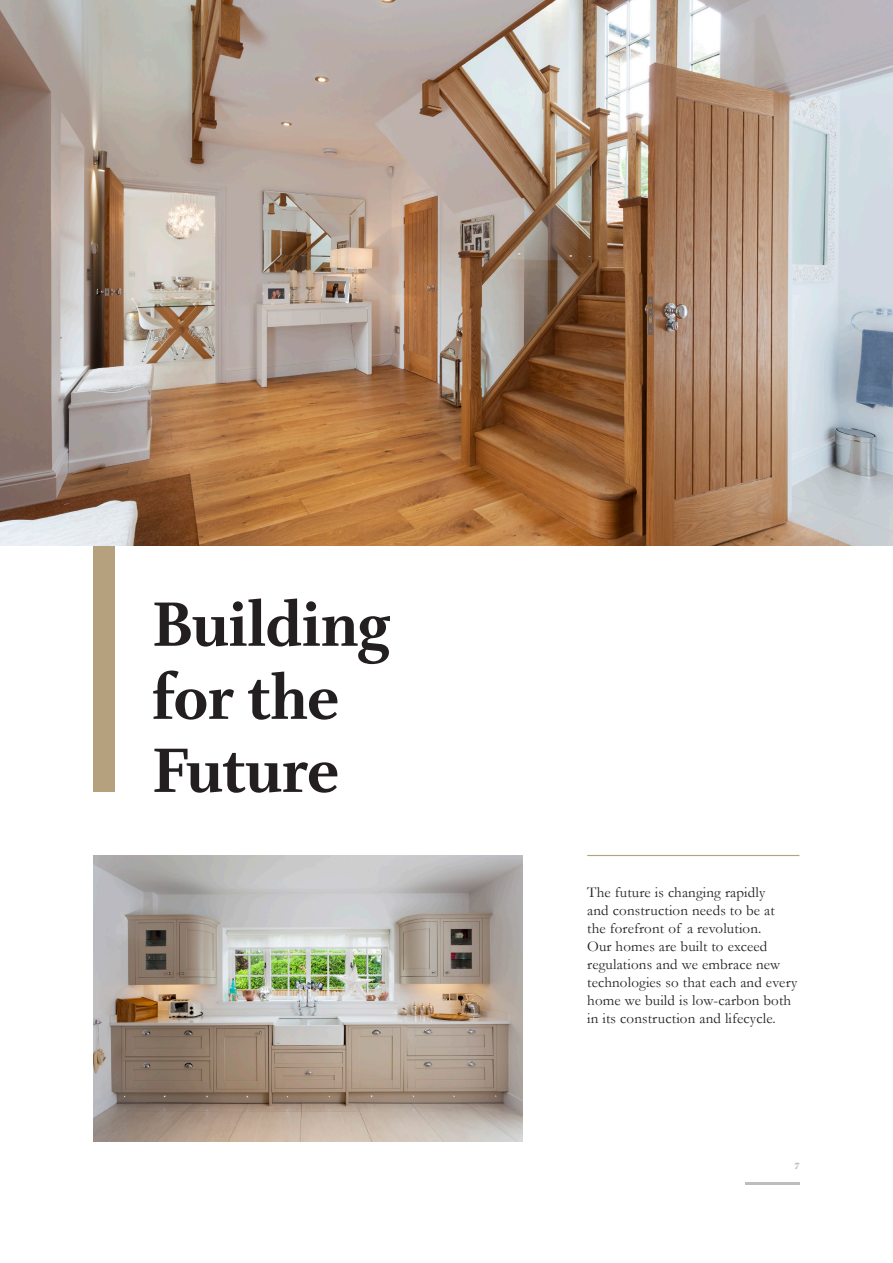
<style>
.page{position:relative;width:893px;height:1263px;background:#fff}
.page>*{position:absolute;margin:0;border:0;box-sizing:border-box;transform-origin:0 0}
.t1{font:800 67.05px/73.1px "Whitman Display";color:#231f20}
.t2{font:15px/18px "Garamond";letter-spacing:.01em;color:#231f20}
.t3{font:9px "Grouch IT Cby BT";color:#bcbdc0}
</style>
<div class="page">
<div style="left:94px;top:346px;width:21px;height:446px;background:#b5a17d"></div>
<img style="left:94px;top:855px;width:429px;height:287px">
<hr style="left:587px;top:855px;width:212px;height:1px;background:#b5a17d">
<img style="left:0;top:0;width:893px;height:546px">
<hr style="left:745px;top:1182px;width:54px;height:2px;background:#bcbdc0">
<h1 class="t1" style="left:152px;top:588px;width:239px">Building for the<br>Future</h1>
<p class="t2" style="left:587px;top:883px;width:212px">The future is changing rapidly<br>and construction needs to be at<br>the forefront of a revolution.<br>Our homes are built to exceed regulations and we embrace new technologies so that each and every home we build is low-carbon both in its construction and lifecycle.</p>
<p class="t3" style="left:794px;top:1161px;width:6px">7</p>
</div>
